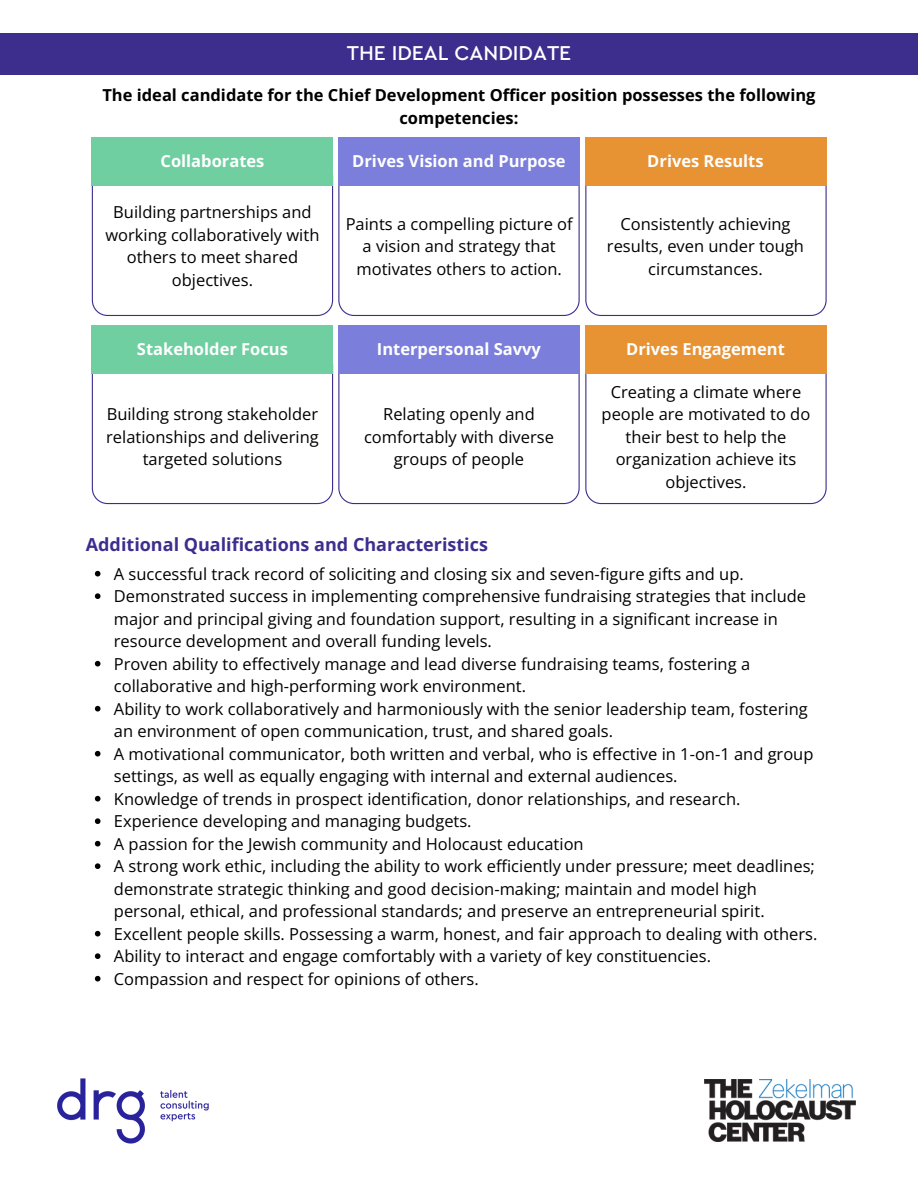
<style>
.page{position:relative;width:918px;height:1188px;background:#fff}
.page>*{position:absolute;margin:0;border:0;box-sizing:border-box;transform-origin:0 0}
.t1{font:500 21px "Cera Pro";color:#fff}
.t2{font:700 18px "Open Sans";color:#3d2e8e}
.t3{font:16.5px/22.5px "Open Sans";color:#000;text-align:center}
.t4{font:700 16.5px "Open Sans";color:#fff}
.t5{font:700 16.5px/22.5px "Open Sans";color:#000;text-align:center}
</style>
<div class="page">
<div style="left:92px;top:325px;width:241px;height:49px;background:#6fcfa1"></div>
<div style="left:338px;top:325px;width:242px;height:49px;background:#7b7fdb"></div>
<svg style="left:92px;top:349px;width:735px;height:155px"></svg>
<div style="left:585px;top:325px;width:241px;height:49px;background:#e79233"></div>
<img style="left:57px;top:1078px;width:152px;height:66px">
<svg style="left:95px;top:571px;width:6px;height:6px"></svg>
<svg style="left:95px;top:593px;width:6px;height:6px"></svg>
<svg style="left:95px;top:661px;width:6px;height:6px"></svg>
<svg style="left:95px;top:706px;width:6px;height:6px"></svg>
<svg style="left:95px;top:751px;width:6px;height:6px"></svg>
<svg style="left:95px;top:796px;width:6px;height:6px"></svg>
<svg style="left:95px;top:818px;width:6px;height:6px"></svg>
<svg style="left:95px;top:841px;width:6px;height:6px"></svg>
<svg style="left:95px;top:863px;width:6px;height:6px"></svg>
<svg style="left:95px;top:931px;width:6px;height:6px"></svg>
<svg style="left:95px;top:953px;width:6px;height:6px"></svg>
<svg style="left:95px;top:976px;width:6px;height:6px"></svg>
<div style="left:92px;top:137px;width:241px;height:49px;background:#6fcfa1"></div>
<div style="left:338px;top:137px;width:242px;height:49px;background:#7b7fdb"></div>
<svg style="left:92px;top:161px;width:735px;height:155px"></svg>
<div style="left:585px;top:137px;width:241px;height:49px;background:#e79233"></div>
<img style="left:705px;top:1079px;width:150px;height:62px">
<div style="left:0;top:33px;width:918px;height:42px;background:#3d2e8e"></div>
<p class="t1" style="left:347px;top:43px;width:226px">THE IDEAL CANDIDATE</p>
<p class="t5" style="left:102px;top:84px;width:715px">The ideal candidate for the Chief Development Officer position possesses the following competencies:</p>
<p class="t4" style="left:161px;top:150px;width:105px">Collaborates</p>
<p class="t4" style="left:352px;top:150px;width:215px">Drives Vision and Purpose</p>
<p class="t3" style="left:105px;top:201px;width:215px">Building partnerships and working collaboratively with others to meet shared objectives.</p>
<p class="t3" style="left:346px;top:212px;width:228px">Paints a compelling picture of a vision and strategy that motivates others to action.</p>
<p class="t4" style="left:647px;top:150px;width:118px">Drives Results</p>
<p class="t3" style="left:607px;top:212px;width:199px">Consistently achieving results, even under tough circumstances.</p>
<h1 class="t4" style="left:137px;top:338px;width:152px">Stakeholder Focus</h1>
<h2 class="t4" style="left:377px;top:338px;width:166px">Interpersonal Savvy</h2>
<h2 class="t4" style="left:626px;top:338px;width:160px">Drives Engagement</h2>
<h2 class="t3" style="left:106px;top:403px;width:214px">Building strong stakeholder relationships and delivering targeted solutions</h2>
<p class="t3" style="left:364px;top:403px;width:191px">Relating openly and comfortably with diverse groups of people</p>
<p class="t2" style="left:86px;top:531px;width:404px">Additional Qualifications and Characteristics</p>
<h2 class="t3" style="left:602px;top:380px;width:210px">Creating a climate where people are motivated to do their best to help the organization achieve its objectives.</h2>
<p class="t3" style="left:114px;top:562px;width:631px">A successful track record of soliciting and closing six and seven-figure gifts and up.</p>
<h2 class="t3" style="left:114px;top:585px;width:694px;text-align:left">Demonstrated success in implementing comprehensive fundraising strategies that include major and principal giving and foundation support, resulting in a significant increase in resource development and overall funding levels.</h2>
<p class="t3" style="left:114px;top:652px;width:638px;text-align:left">Proven ability to effectively manage and lead diverse fundraising teams, fostering a collaborative and high-performing work environment.</p>
<h2 class="t3" style="left:114px;top:697px;width:695px;text-align:left">Ability to work collaboratively and harmoniously with the senior leadership team, fostering an environment of open communication, trust, and shared goals.</h2>
<p class="t3" style="left:114px;top:742px;width:701px;text-align:left">A motivational communicator, both written and verbal, who is effective in 1-on-1 and group settings, as well as equally engaging with internal and external audiences.</p>
<h2 class="t3" style="left:114px;top:787px;width:628px">Knowledge of trends in prospect identification, donor relationships, and research.</h2>
<p class="t3" style="left:114px;top:810px;width:359px">Experience developing and managing budgets.</p>
<h2 class="t3" style="left:114px;top:832px;width:471px">A passion for the Jewish community and Holocaust education</h2>
<p class="t3" style="left:114px;top:855px;width:702px;text-align:left">A strong work ethic, including the ability to work efficiently under pressure; meet deadlines; demonstrate strategic thinking and good decision-making; maintain and model high personal, ethical, and professional standards; and preserve an entrepreneurial spirit.</p>
<p class="t3" style="left:114px;top:922px;width:705px">Excellent people skills. Possessing a warm, honest, and fair approach to dealing with others.</p>
<p class="t3" style="left:114px;top:945px;width:599px">Ability to interact and engage comfortably with a variety of key constituencies.</p>
<p class="t3" style="left:114px;top:967px;width:366px">Compassion and respect for opinions of others.</p>
</div>
